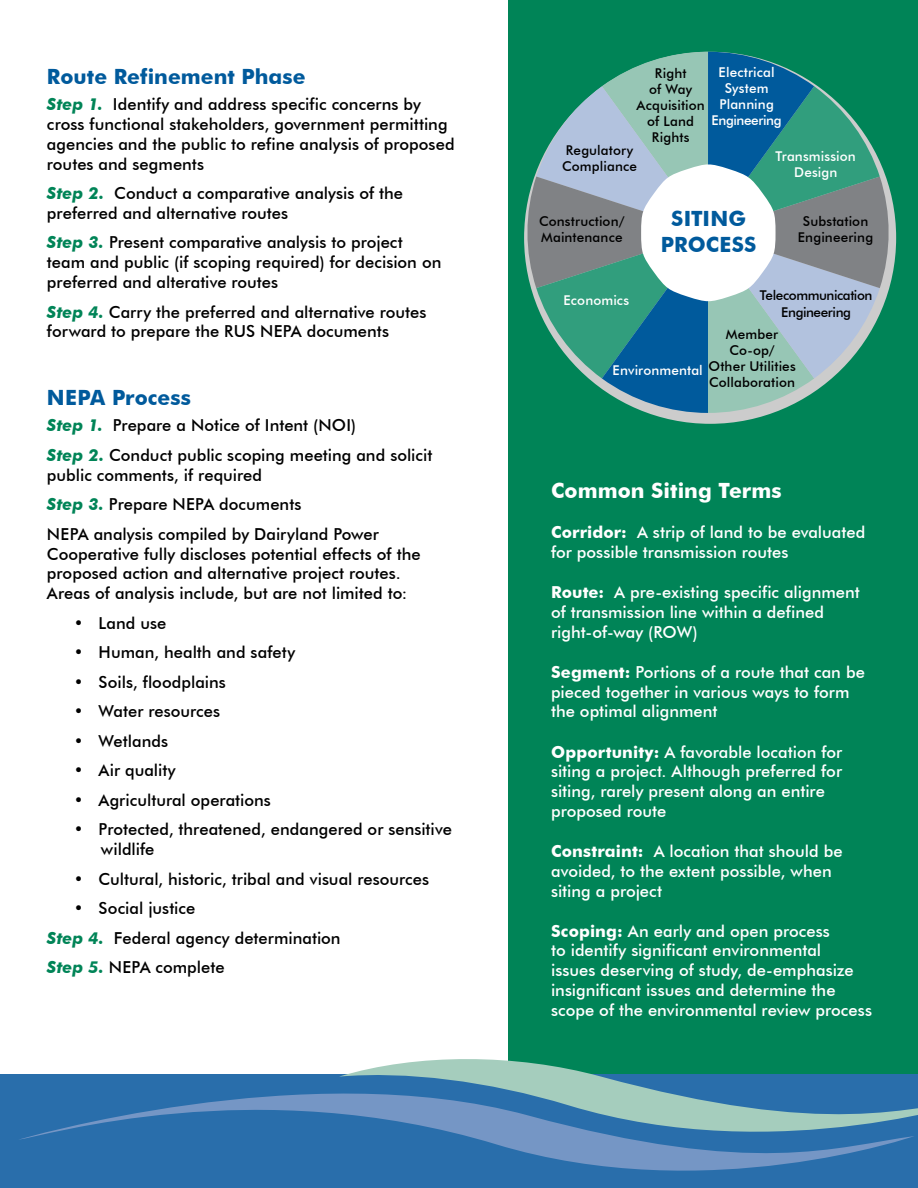
<style>
.page{position:relative;width:918px;height:1188px;background:#fff}
.page>*{position:absolute;margin:0;border:0;box-sizing:border-box;transform-origin:0 0}
.t1{font:700 21px/25.5px "Futura BT";letter-spacing:.005em;color:#005a9c;text-align:center}
.t2{font:700 21px "Futura BT";letter-spacing:.005em;color:#fff}
.t3{font:500 16.5px/19.8px "Futura BT";color:#000}
.t4{font:500 16.5px/19.8px "Futura BT";color:#fff}
.t5{font:500 13.5px/16.2px "Futura BT";letter-spacing:.01em;color:#000;text-align:center}
.t6{font:500 13.5px/16.2px "Futura BT";letter-spacing:.01em;color:#fff;text-align:center}
.t7{font:500 13.5px/16.2px "Futura BT";letter-spacing:-.03em;color:#000;text-align:center}
.s1{font-weight:700;font-style:italic;color:#008457}
.s2{font-weight:700}
</style>
<div class="page">
<div style="left:508px;top:0;width:410px;height:1188px;background:#008457"></div>
<div style="left:0;top:1075px;width:918px;height:113px;background:#296eab"></div>
<svg style="left:18px;top:1059px;width:897px;height:112px"></svg>
<svg style="left:525px;top:52px;width:367px;height:361px"></svg>
<p class="t1" style="left:47px;top:63px;width:260px">Route Refinement Phase</p>
<p class="t3" style="left:47px;top:94px;width:409px"><span class="s1">Step 1.</span> Identify and address specific concerns by cross functional stakeholders, government permitting agencies and the public to refine analysis of proposed routes and segments</p>
<p class="t3" style="left:47px;top:183px;width:358px"><span class="s1">Step 2.</span> Conduct a comparative analysis of the preferred and alternative routes</p>
<p class="t3" style="left:47px;top:233px;width:396px"><span class="s1">Step 3.</span> Present comparative analysis to project team and public (if scoping required) for decision on preferred and alterative routes</p>
<p class="t3" style="left:47px;top:302px;width:381px"><span class="s1">Step 4.</span> Carry the preferred and alternative routes forward to prepare the RUS NEPA documents</p>
<p class="t1" style="left:47px;top:384px;width:146px">NEPA Process</p>
<p class="t3" style="left:47px;top:411px;width:387px;line-height:29.5px"><span class="s1">Step 1.</span> Prepare a Notice of Intent (NOI)<br><span class="s1">Step 2.</span> Conduct public scoping meeting and solicit</p>
<p class="t3" style="left:47px;top:460px;width:333px;line-height:29.5px">public comments, if required<br><span class="s1">Step 3.</span> Prepare NEPA documents<br>NEPA analysis compiled by Dairyland Power</p>
<p class="t3" style="left:47px;top:544px;width:375px">Cooperative fully discloses potential effects of the proposed action and alternative project routes.<br>Areas of analysis include, but are not limited to:</p>
<p class="t3" style="left:74px;top:613px;width:94px">• Land use</p>
<p class="t3" style="left:74px;top:642px;width:223px">• Human, health and safety</p>
<p class="t3" style="left:74px;top:672px;width:153px">• Soils, floodplains</p>
<p class="t3" style="left:74px;top:701px;width:148px">• Water resources</p>
<p class="t3" style="left:74px;top:731px;width:96px">• Wetlands</p>
<p class="t3" style="left:74px;top:760px;width:103px">• Air quality</p>
<p class="t3" style="left:74px;top:790px;width:198px">• Agricultural operations</p>
<p class="t3" style="left:101px;top:819px;width:352px;text-indent:-27px">• Protected, threatened, endangered or sensitive wildlife</p>
<p class="t3" style="left:74px;top:869px;width:357px">• Cultural, historic, tribal and visual resources</p>
<p class="t3" style="left:47px;top:893px;width:295px;line-height:29.5px;text-indent:27px">• Social justice<br><span class="s1">Step 4.</span> Federal agency determination<br><span class="s1">Step 5.</span> NEPA complete</p>
<p class="t5" style="left:637px;top:65px;width:70px">Right<br>of Way<br>Acquisition of Land<br>Rights</p>
<p class="t6" style="left:712px;top:64px;width:71px">Electrical<br>System<br>Planning<br>Engineering</p>
<p class="t6" style="left:776px;top:148px;width:82px">Transmission<br>Design</p>
<p class="t5" style="left:798px;top:213px;width:77px">Substation<br>Engineering</p>
<p class="t5" style="left:562px;top:142px;width:76px;text-align:left">Regulatory<br>Compliance</p>
<p class="t1" style="left:661px;top:206px;width:97px">SITING<br>PROCESS</p>
<p class="t5" style="left:539px;top:213px;width:87px;text-align:left">Construction/<br>Maintenance</p>
<p class="t7" style="left:760px;top:287px;width:114px">Telecommunication<br>Engineering</p>
<p class="t5" style="left:708px;top:326px;width:89px">Member<br>Co-op/<br>Other Utilities<br>Collaboration</p>
<p class="t6" style="left:564px;top:292px;width:67px">Economics</p>
<p class="t6" style="left:613px;top:362px;width:92px">Environmental</p>
<p class="t2" style="left:551px;top:478px;width:232px">Common Siting Terms</p>
<p class="t4" style="left:551px;top:522px;width:316px"><span class="s2">Corridor:</span> A strip of land to be evaluated for possible transmission routes</p>
<p class="t4" style="left:551px;top:582px;width:310px"><span class="s2">Route:</span> A pre-existing specific alignment of transmission line within a defined right-of-way (ROW)</p>
<p class="t4" style="left:551px;top:662px;width:315px"><span class="s2">Segment:</span> Portions of a route that can be pieced together in various ways to form the optimal alignment</p>
<p class="t4" style="left:551px;top:742px;width:293px"><span class="s2">Opportunity:</span> A favorable location for siting a project. Although preferred for siting, rarely present along an entire proposed route</p>
<p class="t4" style="left:551px;top:841px;width:293px"><span class="s2">Constraint:</span> A location that should be avoided, to the extent possible, when siting a project</p>
<p class="t4" style="left:551px;top:921px;width:323px"><span class="s2">Scoping:</span> An early and open process<br>to identify significant environmental<br>issues deserving of study, de-emphasize insignificant issues and determine the scope of the environmental review process</p>
</div>
